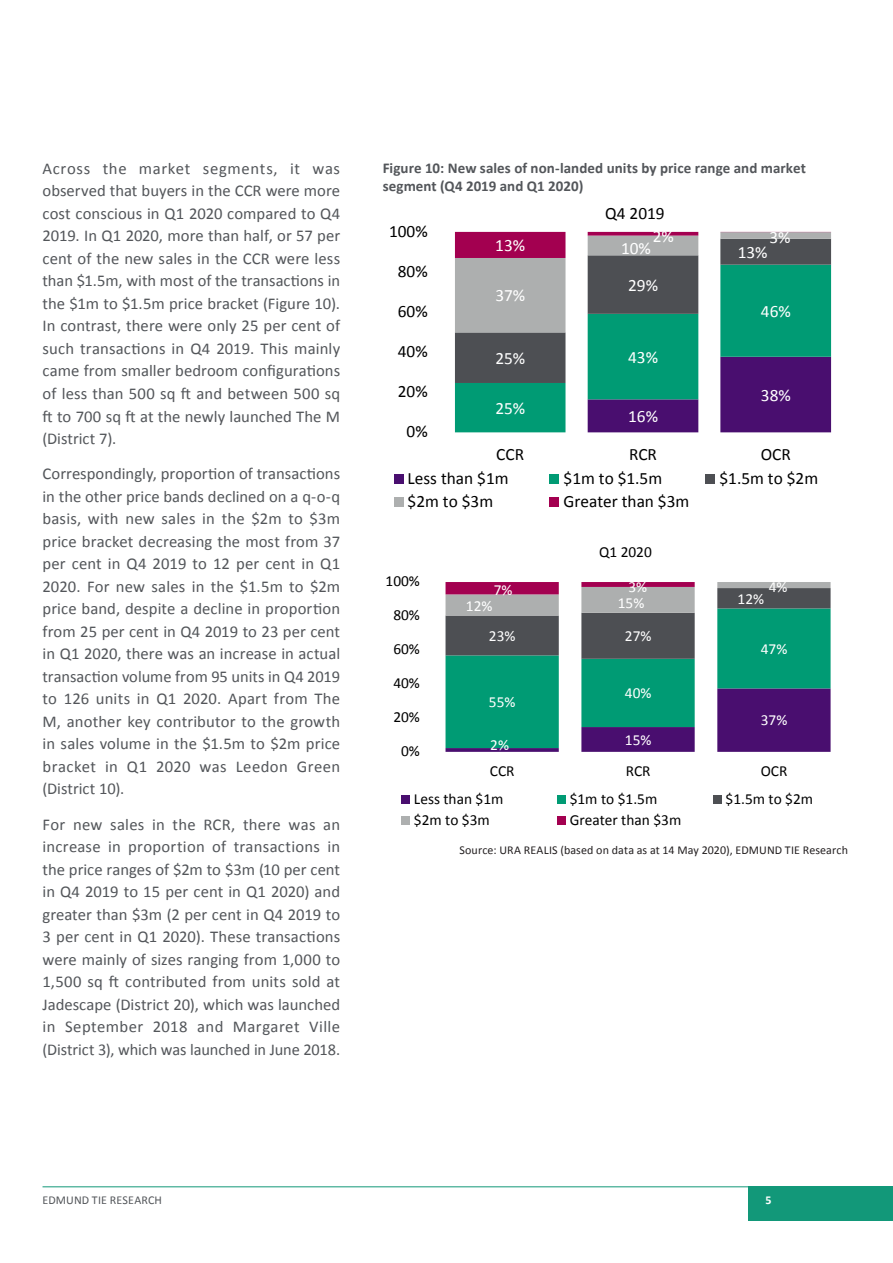
<style>
.page{position:relative;width:893px;height:1263px;background:#fff}
.page>*{position:absolute;margin:0;border:0;box-sizing:border-box;transform-origin:0 0}
.t1{font:17.4px "Calibri";color:#fff}
.t2{font:17.4px "Calibri";color:#000}
.t3{font:17.25px "Calibri";color:#000}
.t4{font:17.25px "Calibri";color:#fff}
.Bodytext{font:16.5px/22.5px "Calibri";letter-spacing:.005em;color:#53565a;text-align:justify}
.t5{font:15.45px "Calibri";color:#fff}
.t6{font:15.45px "Calibri";color:#000}
.t7{font:15.3px "Calibri";color:#000}
.t8{font:15.3px "Calibri";color:#fff}
.Figure_Table_Header{font:700 15px/18px "Calibri";letter-spacing:.005em;color:#53565a}
.t9{font:12px "Calibri";letter-spacing:.01em;color:#231f20}
.t10{font:12px "Calibri";letter-spacing:.01em;color:#53565a}
.t11{font:700 12px "Calibri";color:#fff}
</style>
<div class="page">
<div style="left:748px;top:1187px;width:145px;height:34px;background:#129879"></div>
<hr style="left:43px;top:1186px;width:850px;height:1px;background:#129879">
<svg style="left:455px;top:383px;width:376px;height:49px;background:#436383"></svg>
<svg style="left:455px;top:332px;width:376px;height:51px;background:#427c7b"></svg>
<svg style="left:455px;top:232px;width:376px;height:100px;background:#728c8a"></svg>
<div style="left:394px;top:474px;width:9px;height:9px;background:#490e6f"></div>
<div style="left:550px;top:474px;width:9px;height:9px;background:#009b74"></div>
<div style="left:706px;top:474px;width:9px;height:9px;background:#4d4f53"></div>
<div style="left:394px;top:497px;width:9px;height:10px;background:#adafaf"></div>
<div style="left:550px;top:497px;width:9px;height:10px;background:#a30050"></div>
<svg style="left:445px;top:748px;width:386px;height:4px;background:#643485"></svg>
<svg style="left:445px;top:659px;width:386px;height:89px;background:#328183"></svg>
<svg style="left:445px;top:582px;width:386px;height:77px;background:#6c8281"></svg>
<div style="left:402px;top:796px;width:8px;height:8px;background:#490e6f"></div>
<div style="left:557px;top:796px;width:9px;height:8px;background:#009b74"></div>
<div style="left:713px;top:796px;width:8px;height:8px;background:#4d4f53"></div>
<div style="left:402px;top:816px;width:8px;height:9px;background:#adafaf"></div>
<div style="left:557px;top:816px;width:9px;height:9px;background:#a30050"></div>
<p class="Bodytext" style="left:43px;top:157px;width:299px">Across the market segments, it was observed that buyers in the CCR were more cost conscious in Q1 2020 compared to Q4<br>2019. In Q1 2020, more than half, or 57 per cent of the new sales in the CCR were less than $1.5m, with most of the transactions in the $1m to $1.5m price bracket (Figure 10).<br>In contrast, there were only 25 per cent of such transactions in Q4 2019. This mainly came from smaller bedroom configurations of less than 500 sq ft and between 500 sq ft to 700 sq ft at the newly launched The M (District 7).</p>
<p class="Bodytext" style="left:43px;top:463px;width:299px">Correspondingly, proportion of transactions in the other price bands declined on a q-o-q basis, with new sales in the $2m to $3m price bracket decreasing the most from 37 per cent in Q4 2019 to 12 per cent in Q1<br>2020. For new sales in the $1.5m to $2m price band, despite a decline in proportion from 25 per cent in Q4 2019 to 23 per cent in Q1 2020, there was an increase in actual transaction volume from 95 units in Q4 2019 to 126 units in Q1 2020. Apart from The M, another key contributor to the growth in sales volume in the $1.5m to $2m price bracket in Q1 2020 was Leedon Green (District 10).</p>
<p class="Bodytext" style="left:43px;top:813px;width:299px">For new sales in the RCR, there was an increase in proportion of transactions in the price ranges of $2m to $3m (10 per cent in Q4 2019 to 15 per cent in Q1 2020) and greater than $3m (2 per cent in Q4 2019 to 3 per cent in Q1 2020). These transactions were mainly of sizes ranging from 1,000 to 1,500 sq ft contributed from units sold at Jadescape (District 20), which was launched in September 2018 and Margaret Ville (District 3), which was launched in June 2018.</p>
<p class="Figure_Table_Header" style="left:383px;top:159px;width:425px">Figure 10: New sales of non-landed units by price range and market segment (Q4 2019 and Q1 2020)</p>
<p class="t3" style="left:389px;top:220px;width:40px">100%</p>
<p class="t3" style="left:398px;top:260px;width:31px">80%</p>
<p class="t2" style="left:398px;top:300px;width:31px">60%</p>
<p class="t3" style="left:398px;top:341px;width:31px">40%</p>
<p class="t3" style="left:398px;top:381px;width:31px">20%</p>
<p class="t2" style="left:407px;top:421px;width:23px">0%</p>
<p class="t4" style="left:495px;top:234px;width:31px">13%</p>
<p class="t4" style="left:495px;top:284px;width:31px">37%</p>
<p class="t4" style="left:495px;top:347px;width:31px">25%</p>
<p class="t4" style="left:495px;top:397px;width:31px">25%</p>
<p class="t3" style="left:605px;top:202px;width:61px">Q4 2019</p>
<p class="t4" style="left:653px;top:226px;width:23px">2%</p>
<p class="t1" style="left:621px;top:237px;width:31px">10%</p>
<p class="t4" style="left:628px;top:274px;width:31px">29%</p>
<p class="t4" style="left:628px;top:346px;width:31px">43%</p>
<p class="t4" style="left:628px;top:405px;width:31px">16%</p>
<p class="t4" style="left:769px;top:227px;width:23px">3%</p>
<p class="t4" style="left:738px;top:241px;width:31px">13%</p>
<p class="t1" style="left:761px;top:300px;width:31px">46%</p>
<p class="t4" style="left:761px;top:384px;width:31px">38%</p>
<p class="t3" style="left:496px;top:443px;width:29px">CCR</p>
<p class="t3" style="left:629px;top:443px;width:30px">RCR</p>
<p class="t3" style="left:761px;top:443px;width:32px">OCR</p>
<p class="t3" style="left:408px;top:467px;width:102px">Less than $1m</p>
<p class="t3" style="left:564px;top:467px;width:100px">$1m to $1.5m</p>
<p class="t3" style="left:719px;top:467px;width:100px">$1.5m to $2m</p>
<p class="t3" style="left:408px;top:490px;width:87px">$2m to $3m</p>
<p class="t3" style="left:564px;top:490px;width:127px">Greater than $3m</p>
<p class="t7" style="left:386px;top:572px;width:36px">100%</p>
<p class="t7" style="left:393px;top:606px;width:28px">80%</p>
<p class="t7" style="left:393px;top:640px;width:28px">60%</p>
<p class="t7" style="left:393px;top:674px;width:28px">40%</p>
<p class="t7" style="left:393px;top:707px;width:28px">20%</p>
<p class="t6" style="left:401px;top:741px;width:20px">0%</p>
<p class="t7" style="left:599px;top:542px;width:54px">Q1 2020</p>
<p class="t8" style="left:494px;top:580px;width:20px">7%</p>
<p class="t5" style="left:628px;top:577px;width:20px">3%</p>
<p class="t8" style="left:769px;top:577px;width:20px">4%</p>
<p class="t8" style="left:738px;top:589px;width:28px">12%</p>
<p class="t8" style="left:466px;top:596px;width:28px">12%</p>
<p class="t8" style="left:618px;top:593px;width:28px">15%</p>
<p class="t5" style="left:489px;top:626px;width:28px">23%</p>
<p class="t5" style="left:625px;top:626px;width:28px">27%</p>
<p class="t8" style="left:489px;top:692px;width:28px">55%</p>
<p class="t8" style="left:490px;top:735px;width:20px">2%</p>
<p class="t8" style="left:625px;top:683px;width:28px">40%</p>
<p class="t8" style="left:625px;top:730px;width:28px">15%</p>
<p class="t8" style="left:761px;top:639px;width:28px">47%</p>
<p class="t8" style="left:761px;top:711px;width:28px">37%</p>
<p class="t7" style="left:490px;top:761px;width:26px">CCR</p>
<p class="t7" style="left:626px;top:761px;width:26px">RCR</p>
<p class="t7" style="left:761px;top:761px;width:28px">OCR</p>
<p class="t7" style="left:414px;top:790px;width:91px">Less than $1m</p>
<p class="t7" style="left:570px;top:790px;width:89px">$1m to $1.5m</p>
<p class="t7" style="left:725px;top:790px;width:89px">$1.5m to $2m</p>
<p class="t7" style="left:414px;top:810px;width:77px">$2m to $3m</p>
<p class="t7" style="left:570px;top:810px;width:113px">Greater than $3m</p>
<p class="t9" style="left:459px;top:843px;width:390px">Source: URA REALIS (based on data as at 14 May 2020), EDMUND TIE Research</p>
<p class="t10" style="left:43px;top:1193px;width:121px">EDMUND TIE RESEARCH</p>
<p class="t11" style="left:765px;top:1193px;width:8px">5</p>
</div>
